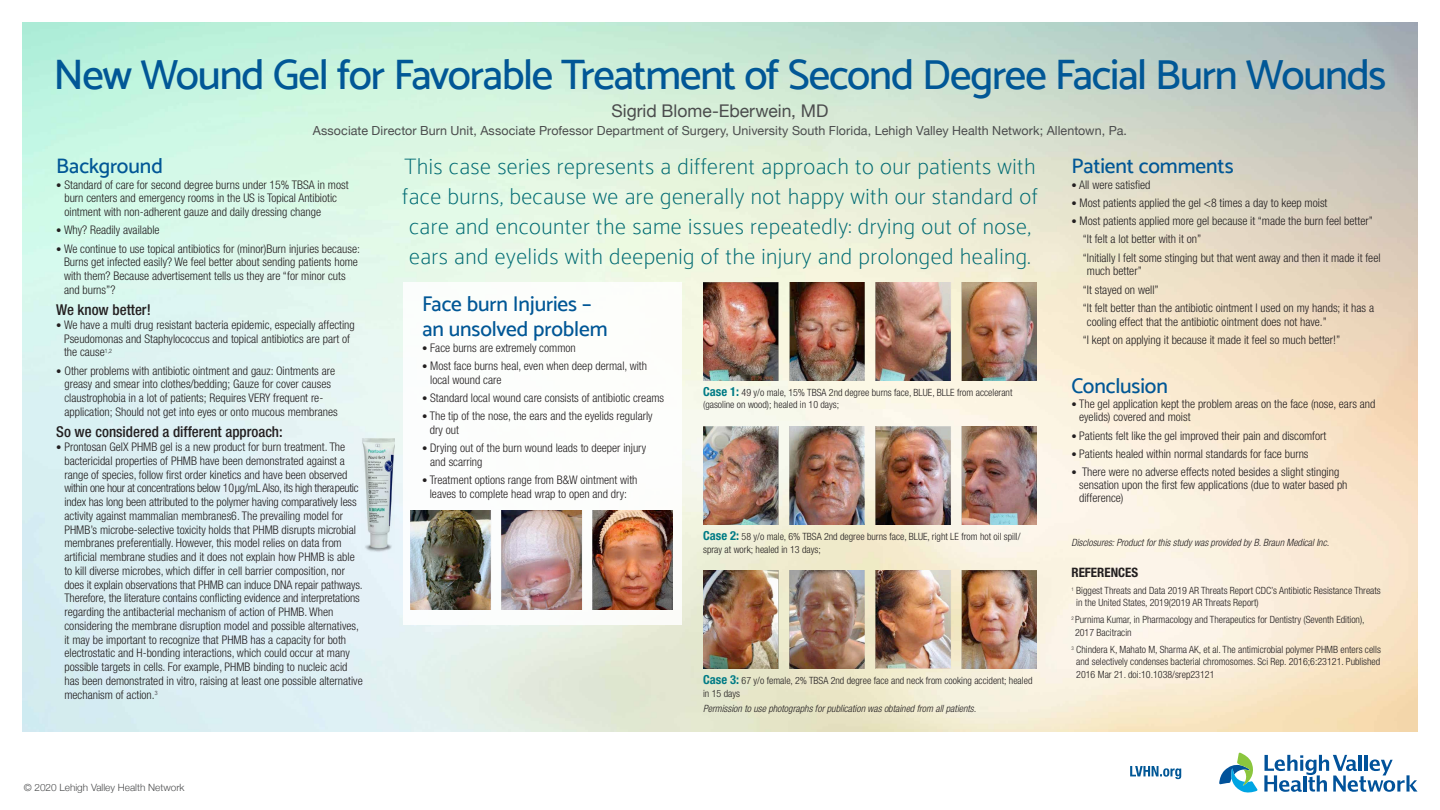
<style>
.page{position:relative;width:1440px;height:810px;background:#fff}
.page>*{position:absolute;margin:0;border:0;box-sizing:border-box;transform-origin:0 0}
.t1{font:500 42.5px "Catamaran";letter-spacing:-.03em;color:#015796}
.poster_text{font:100 22.5px/30px "Catamaran";letter-spacing:.02em;color:#006b73;text-align:center}
.poster_subs{font:500 21.25px/25px "Catamaran";letter-spacing:-.005em;color:#015796}
.t2{font:17.5px "Helvetica Neue";color:#4b4c4d}
.condensed_sub{font:500 condensed 15px "Helvetica Neue";color:#231f20}
.poster_text-2{font:13px "Helvetica Neue Bold Cond SC800";color:#231f20}
.t3{font:12.5px "Helvetica Neue";letter-spacing:.005em;color:#4b4c4d}
.poster_text-3{font:300 condensed 11.88px/13.8px "Helvetica Neue";color:#231f20}
.t4{font:300 condensed 10px/12.5px "Helvetica Neue";color:#231f20}
.t5{font:italic 300 condensed 10px "Helvetica Neue";color:#231f20}
.t6{font:300 10px "Helvetica Neue";color:#4b4c4d}
.s1{font-size:10.75px}
.s2{font-weight:700;font-size:12.5px;color:#007b85}
</style>
<div class="page">
<svg style="left:1219px;top:753px;width:39px;height:39px"></svg>
<svg style="left:1264px;top:755px;width:153px;height:37px"></svg>
<svg style="left:1130px;top:766px;width:51px;height:13px"></svg>
<img style="left:703px;top:570px;width:334px;height:99px">
<img style="left:411px;top:511px;width:262px;height:99px">
<img style="left:703px;top:282px;width:334px;height:99px">
<img style="left:703px;top:426px;width:334px;height:99px">
<img style="left:362px;top:438px;width:33px;height:114px">
<p class="t1" style="left:54px;top:49px;width:1334px">New Wound Gel for Favorable Treatment of Second Degree Facial Burn Wounds</p>
<p class="t2" style="left:612px;top:98px;width:218px">Sigrid Blome-Eberwein, MD</p>
<p class="t3" style="left:313px;top:121px;width:816px">Associate Director Burn Unit, Associate Professor Department of Surgery, University South Florida, Lehigh Valley Health Network; Allentown, Pa.</p>
<p class="poster_subs" style="left:56px;top:153px;width:108px">Background</p>
<p class="poster_text-3" style="left:64px;top:177px;width:286px;text-indent:-8px"><span class="s1">•</span> Standard of care for second degree burns under 15% TBSA in most burn centers and emergency rooms in the US is Topical Antibiotic ointment with non-adherent gauze and daily dressing change</p>
<p class="poster_text-3" style="left:56px;top:223px;width:105px"><span class="s1">•</span> Why? Readily available</p>
<p class="poster_text-3" style="left:64px;top:241px;width:297px;text-indent:-8px"><span class="s1">•</span> We continue to use topical antibiotics for (minor)Burn injuries because:<br>Burns get infected easily? We feel better about sending patients home with them? Because advertisement tells us they are “for minor cuts and burns”?</p>
<p class="condensed_sub" style="left:56px;top:301px;width:96px">We know better!</p>
<p class="poster_text-3" style="left:64px;top:318px;width:292px;text-indent:-8px"><span class="s1">•</span> We have a multi drug resistant bacteria epidemic, especially affecting<br>Pseudomonas and Staphylococcus and topical antibiotics are part of the cause<sup>1,2</sup></p>
<p class="poster_text-3" style="left:64px;top:364px;width:275px;text-indent:-8px"><span class="s1">•</span> Other problems with antibiotic ointment and gauz: Ointments are greasy and smear into clothes/bedding; Gauze for cover causes claustrophobia in a lot of patients; Requires VERY frequent re&shy;application; Should not get into eyes or onto mucous membranes</p>
<p class="condensed_sub" style="left:56px;top:423px;width:228px">So we considered a different approach:</p>
<p class="poster_text-3" style="left:64px;top:440px;width:300px;text-indent:-8px"><span class="s1">•</span> Prontosan GelX PHMB gel is a new product for burn treatment. The bactericidal properties of PHMB have been demonstrated against a range of species, follow first order kinetics and have been observed within one hour at concentrations below 10μg/mL Also, its high therapeutic index has long been attributed to the polymer having comparatively less activity against mammalian membranes6. The prevailing model for PHMB’s microbe-selective toxicity holds that PHMB disrupts microbial membranes preferentially. However, this model relies on data from artificial membrane studies and it does not explain how PHMB is able to kill diverse microbes, which differ in cell barrier composition, nor does it explain observations that PHMB can induce DNA repair pathways.<br>Therefore, the literature contains conflicting evidence and interpretations regarding the antibacterial mechanism of action of PHMB. When considering the membrane disruption model and possible alternatives, it may be important to recognize that PHMB has a capacity for both electrostatic and H-bonding interactions, which could occur at many possible targets in cells. For example, PHMB binding to nucleic acid has been demonstrated in vitro, raising at least one possible alternative mechanism of action.<sup>3</sup></p>
<p class="t6" style="left:24px;top:780px;width:162px">© 2020 Lehigh Valley Health Network</p>
<p class="poster_text" style="left:402px;top:151px;width:637px">This case series represents a different approach to our patients with face burns, because we are generally not happy with our standard of care and encounter the same issues repeatedly: drying out of nose, ears and eyelids with deepenig of the injury and prolonged healing.</p>
<p class="poster_subs" style="left:422px;top:291px;width:187px">Face burn Injuries – an unsolved problem</p>
<p class="poster_text-3" style="left:422px;top:340px;width:155px"><span class="s1">•</span> Face burns are extremely common</p>
<p class="poster_text-3" style="left:430px;top:359px;width:218px;text-indent:-8px"><span class="s1">•</span> Most face burns heal, even when deep dermal, with local wound care</p>
<p class="poster_text-3" style="left:422px;top:391px;width:244px"><span class="s1">•</span> Standard local wound care consists of antibiotic creams</p>
<p class="poster_text-3" style="left:430px;top:409px;width:224px;text-indent:-8px"><span class="s1">•</span> The tip of the nose, the ears and the eyelids regularly dry out</p>
<p class="poster_text-3" style="left:430px;top:441px;width:217px;text-indent:-8px"><span class="s1">•</span> Drying out of the burn wound leads to deeper injury and scarring</p>
<p class="poster_text-3" style="left:422px;top:473px;width:217px;text-align:center"><span class="s1">•</span> Treatment options range from B&amp;W ointment with leaves to complete head wrap to open and dry:</p>
<p class="t4" style="left:703px;top:386px;width:311px"><span class="s2">Case 1:</span> 49 y/o male, 15% TBSA 2nd degree burns face, BLUE, BLLE from accelerant (gasoline on wood); healed in 10 days;</p>
<p class="t4" style="left:703px;top:530px;width:319px"><span class="s2">Case 2:</span> 58 y/o male, 6% TBSA 2nd degree burns face, BLUE, right LE from hot oil spill/ spray at work; healed in 13 days;</p>
<p class="t4" style="left:703px;top:674px;width:331px"><span class="s2">Case 3:</span> 67 y/o female, 2% TBSA 2nd degree face and neck from cooking accident; healed in 15 days</p>
<p class="t5" style="left:703px;top:703px;width:275px">Permission to use photographs for publication was obtained from all patients.</p>
<p class="poster_subs" style="left:1071px;top:153px;width:164px">Patient comments</p>
<p class="poster_text-3" style="left:1071px;top:177px;width:80px"><span class="s1">•</span> All were satisfied</p>
<p class="poster_text-3" style="left:1071px;top:196px;width:258px"><span class="s1">•</span> Most patients applied the gel &lt;8 times a day to keep moist</p>
<p class="poster_text-3" style="left:1071px;top:214px;width:303px"><span class="s1">•</span> Most patients applied more gel because it “made the burn feel better”</p>
<p class="poster_text-3" style="left:1083px;top:232px;width:120px">“It felt a lot better with it on”</p>
<p class="poster_text-3" style="left:1087px;top:250px;width:295px;text-indent:-4px">“Initially I felt some stinging but that went away and then it made it feel much better”</p>
<p class="poster_text-3" style="left:1083px;top:282px;width:78px">“It stayed on well”</p>
<p class="poster_text-3" style="left:1087px;top:301px;width:289px;text-indent:-4px">“It felt better than the antibiotic ointment I used on my hands; it has a cooling effect that the antibiotic ointment does not have.”</p>
<p class="poster_text-3" style="left:1083px;top:333px;width:259px">“I kept on applying it because it made it feel so much better!”</p>
<p class="poster_subs" style="left:1071px;top:373px;width:98px">Conclusion</p>
<p class="poster_text-3" style="left:1079px;top:398px;width:298px;line-height:12.9px;text-indent:-8px"><span class="s1">•</span> The gel application kept the problem areas on the face (nose, ears and eyelids) covered and moist</p>
<p class="poster_text-3" style="left:1071px;top:428px;width:256px"><span class="s1">•</span> Patients felt like the gel improved their pain and discomfort</p>
<p class="poster_text-3" style="left:1071px;top:447px;width:239px"><span class="s1">•</span> Patients healed within normal standards for face burns</p>
<p class="poster_text-3" style="left:1079px;top:465px;width:270px;line-height:12.9px;text-indent:-8px"><span class="s1">•</span> There were no adverse effects noted besides a slight stinging sensation upon the first few applications (due to water based ph difference)</p>
<p class="t5" style="left:1071px;top:537px;width:259px">Disclosures: Product for this study was provided by B. Braun Medical Inc.</p>
<p class="poster_text-2" style="left:1071px;top:564px;width:68px">REFERENCES</p>
<p class="t4" style="left:1076px;top:584px;width:306px;text-indent:-5px"><sup>1</sup> Biggest Threats and Data 2019 AR Threats Report CDC’s Antibiotic Resistance Threats in the United States, 2019(2019 AR Threats Report)</p>
<p class="t4" style="left:1075px;top:614px;width:291px;text-indent:-4px"><sup>2</sup> Purnima Kumar, in Pharmacology and Therapeutics for Dentistry (Seventh Edition),<br>2017 Bacitracin</p>
<p class="t4" style="left:1076px;top:643px;width:306px;text-align:justify;text-indent:-5px"><sup>3</sup> Chindera K, Mahato M, Sharma AK, et al. The antimicrobial polymer PHMB enters cells and selectively condenses bacterial chromosomes. Sci Rep. 2016;6:23121. Published 2016 Mar 21. doi:10.1038/srep23121</p>
</div>
